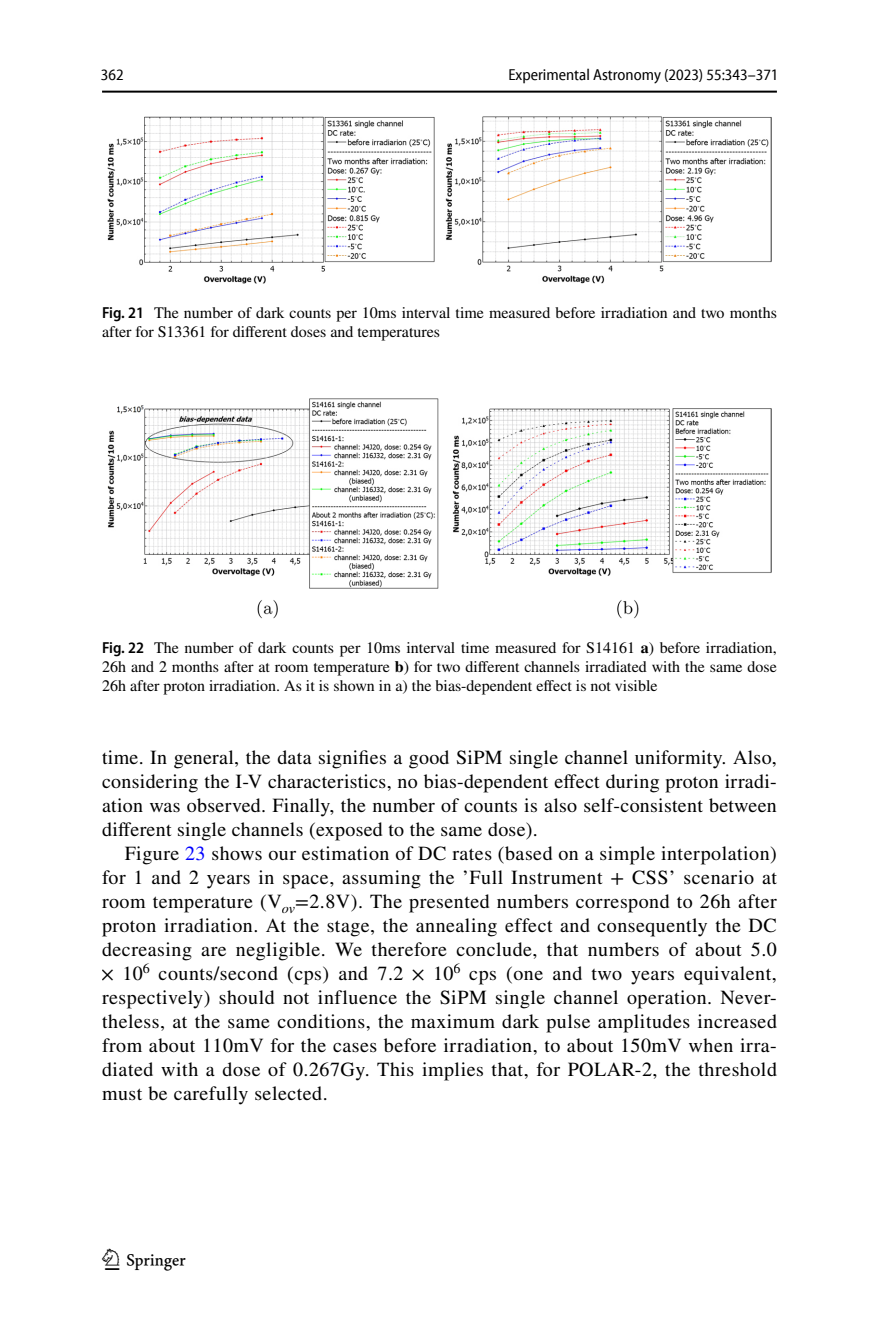
<style>
.page{position:relative;width:879px;height:1333px;background:#fff}
.page>*{position:absolute;margin:0;border:0;box-sizing:border-box;transform-origin:0 0}
.t1{font:30px "Springnew Regular 4";color:#000}
.t2{font:20px/24px "STIX";letter-spacing:.015em;color:#000;text-align:justify}
.t3{font:16px/19px "STIX";color:#000}
.t4{font:semi-condensed 16px "Myriad Pro Unic";color:#000}
.s1{font-family:"Myriad Pro";font-weight:600;font-stretch:semi-condensed}
.s2{font-weight:700}
.s3{color:#00f}
.s4{font-family:"STIX Math Regular 48"}
.s5{font-family:"STIX Math Regular 49"}
</style>
<div class="page">
<hr style="left:102px;top:91px;width:675px;height:2px;background:#000">
<img style="left:108px;top:116px;width:663px;height:167px">
<img style="left:108px;top:399px;width:663px;height:219px">
<p class="t4" style="left:101px;top:69px;width:24px">362</p>
<p class="t4" style="left:508px;top:69px;width:272px">Experimental Astronomy (2023) 55:343–371</p>
<p class="t3" style="left:102px;top:304px;width:676px"><span class="s1">Fig. 21</span> The number of dark counts per 10ms interval time measured before irradiation and two months after for S13361 for different doses and temperatures</p>
<p class="t3" style="left:102px;top:639px;width:676px;text-align:justify"><span class="s1">Fig. 22</span> The number of dark counts per 10ms interval time measured for S14161 <span class="s2">a</span>) before irradiation, 26h and 2 months after at room temperature <span class="s2">b</span>) for two different channels irradiated with the same dose 26h after proton irradiation. As it is shown in a) the bias-dependent effect is not visible</p>
<p class="t2" style="left:102px;top:746px;width:676px">time. In general, the data signifies a good SiPM single channel uniformity. Also, considering the I-V characteristics, no bias-dependent effect during proton irradi&shy;ation was observed. Finally, the number of counts is also self-consistent between different single channels (exposed to the same dose).</p>
<p class="t2" style="left:101px;top:842px;width:677px;text-indent:24px">Figure <span class="s3">23</span> shows our estimation of DC rates (based on a simple interpolation) for 1 and 2 years in space, assuming the ’Full Instrument + CSS’ scenario at room temperature (V<sub>ov</sub>=2.8V). The presented numbers correspond to 26h after proton irradiation. At the stage, the annealing effect and consequently the DC decreasing are negligible. We therefore conclude, that numbers of about 5.0 <span class="s4">×</span> 10<sup>6</sup> counts/second (cps) and 7.2 <span class="s5">×</span> 10<sup>6</sup> cps (one and two years equivalent, respectively) should not influence the SiPM single channel operation. Never&shy;theless, at the same conditions, the maximum dark pulse amplitudes increased from about 110mV for the cases before irradiation, to about 150mV when irra&shy;diated with a dose of 0.267Gy. This implies that, for POLAR-2, the threshold must be carefully selected.</p>
<h1 class="t1" style="left:105px;top:1248px;width:83px">1 3</h1>
</div>
